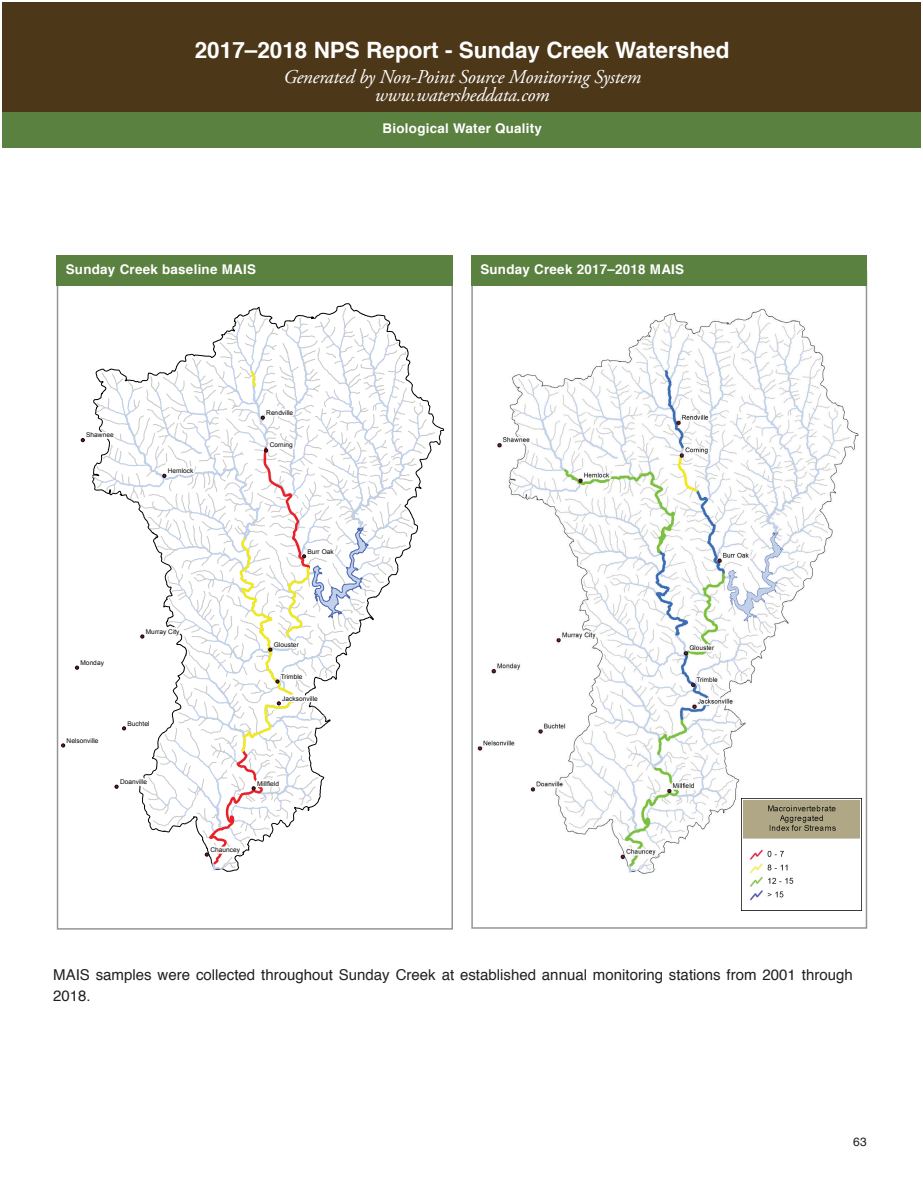
<style>
.page{position:relative;width:923px;height:1193px;background:#fff}
.page>*{position:absolute;margin:0;border:0;box-sizing:border-box;transform-origin:0 0}
.t1{font:700 22.5px "Helvetica";color:#fff}
.t2{font:italic 19.5px/18px "Adobe Garamond Pro";letter-spacing:-.01em;color:#fff;text-align:center}
.t3{font:15px/21px "Helvetica";color:#231f20}
.t4{font:700 13.35px "Helvetica";letter-spacing:.02em;color:#fff}
.t5{font:12px "Helvetica";color:#231f20}
.t6{font:6.6px "Arial";color:#040503}
</style>
<div class="page">
<div style="left:2px;top:112px;width:918px;height:36px;background:#5b8141"></div>
<img style="left:477px;top:309px;width:382px;height:565px">
<div style="left:57px;top:255px;width:396px;height:31px;background:#5b8141"></div>
<div style="left:471px;top:255px;width:396px;height:31px;background:#5b8141"></div>
<svg style="left:61px;top:303px;width:383px;height:569px"></svg>
<div style="left:2px;top:2px;width:918px;height:110px;background:#4d3719"></div>
<img style="left:741px;top:798px;width:120px;height:112px">
<h1 class="t1" style="left:195px;top:32px;width:536px">2017–2018 NPS Report - Sunday Creek Watershed</h1>
<h2 class="t2" style="left:283px;top:68px;width:359px">Generated by Non-Point Source Monitoring System www.watersheddata.com</h2>
<h3 class="t4" style="left:382px;top:117px;width:161px">Biological Water Quality</h3>
<h3 class="t4" style="left:66px;top:258px;width:192px">Sunday Creek baseline MAIS</h3>
<h3 class="t4" style="left:480px;top:258px;width:205px">Sunday Creek 2017–2018 MAIS</h3>
<p class="t6" style="left:86px;top:430px;width:29px">Shawnee</p>
<p class="t6" style="left:168px;top:466px;width:27px">Hemlock</p>
<p class="t6" style="left:81px;top:658px;width:25px">Monday</p>
<p class="t6" style="left:67px;top:736px;width:33px">Nelsonville</p>
<p class="t6" style="left:146px;top:627px;width:35px">Murray City</p>
<p class="t6" style="left:127px;top:719px;width:23px">Buchtel</p>
<p class="t6" style="left:266px;top:408px;width:29px">Rendville</p>
<p class="t6" style="left:270px;top:441px;width:25px">Corning</p>
<p class="t6" style="left:307px;top:547px;width:28px">Burr Oak</p>
<p class="t6" style="left:274px;top:640px;width:26px">Glouster</p>
<p class="t6" style="left:281px;top:672px;width:23px">Trimble</p>
<p class="t6" style="left:282px;top:694px;width:37px">Jacksonville</p>
<p class="t6" style="left:120px;top:777px;width:29px">Doanville</p>
<p class="t6" style="left:257px;top:779px;width:23px">Millfield</p>
<p class="t6" style="left:210px;top:845px;width:31px">Chauncey</p>
<h3 class="t3" style="left:53px;top:964px;width:801px">MAIS samples were collected throughout Sunday Creek at established annual monitoring stations from 2001 through<br>2018.</h3>
<h3 class="t5" style="left:853px;top:1132px;width:15px">63</h3>
</div>
